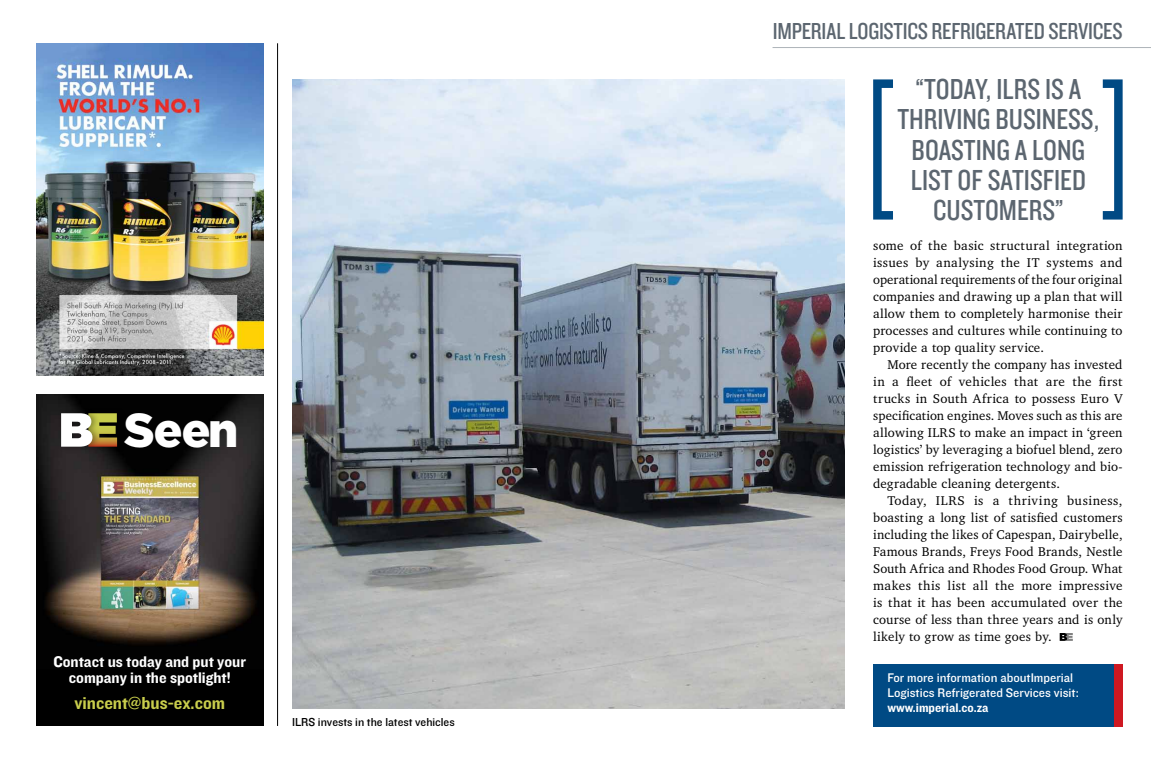
<style>
.page{position:relative;width:1151px;height:783px;background:#fff}
.page>*{position:absolute;margin:0;border:0;box-sizing:border-box;transform-origin:0 0}
.t1{font:900 47.6px "Gotham HTF";color:#fff}
.t2{font:30px/30px "Knockout HTF29 Junior Liteweight";color:#5c6670;text-align:center}
.t3{font:24px "Knockout HTF29 Junior Liteweight";letter-spacing:-.01em;color:#5c6670}
.t4{font:18px "Knockout HTF51 Middleweight";color:#c8cd4c}
.t5{font:16px/16px "Knockout HTF51 Middleweight";color:#fff;text-align:center}
.t6{font:13px/17px "Charter IT Cby BT";letter-spacing:.015em;color:#000;text-align:justify}
.t7{font:13px/15px "Knockout HTF31 Junior Middlewt";color:#fff}
.t8{font:13px "Knockout HTF51 Middleweight";color:#fff}
.t9{font:12px "Knockout HTF31 Junior Middlewt";color:#000}
</style>
<div class="page">
<img style="left:292px;top:79px;width:553px;height:629px">
<img style="left:36px;top:394px;width:227px;height:331px">
<div style="left:85px;top:407px;width:41px;height:45px;background:#000"></div>
<div style="left:58px;top:407px;width:43px;height:45px;background:#000;opacity:.35"></div>
<svg style="left:61px;top:413px;width:56px;height:33px"></svg>
<img style="left:36px;top:44px;width:227px;height:332px">
<hr style="left:277px;top:43px;width:1px;height:682px;background:#000">
<svg style="left:1060px;top:633px;width:13px;height:7px"></svg>
<div style="left:873px;top:663px;width:250px;height:63px;background:#004a84"></div>
<div style="left:1114px;top:663px;width:9px;height:63px;background:#ce1821"></div>
<hr style="left:772px;top:47px;width:379px;height:1px;background:#adb3b8">
<svg style="left:873px;top:79px;width:20px;height:140px"></svg>
<svg style="left:1103px;top:79px;width:20px;height:140px"></svg>
<h1 class="t1" style="left:124px;top:402px;width:116px">Seen</h1>
<p class="t5" style="left:53px;top:654px;width:194px">Contact us today and put your company in the spotlight!</p>
<h3 class="t4" style="left:74px;top:693px;width:152px">vincent@bus-ex.com</h3>
<p class="t9" style="left:292px;top:715px;width:7px">ILRS</p>
<p class="t9" style="left:318px;top:715px;width:138px">invests in the latest vehicles</p>
<h3 class="t3" style="left:773px;top:18px;width:351px">IMPERIAL LOGISTICS REFRIGERATED SERVICES</h3>
<h2 class="t2" style="left:897px;top:75px;width:203px">“TODAY, ILRS IS A<br>THRIVING BUSINESS,<br>BOASTING A LONG<br>LIST OF SATISFIED<br>CUSTOMERS”</h2>
<p class="t6" style="left:873px;top:236px;width:251px">some of the basic structural integration issues by analysing the IT systems and operational requirements of the four original companies and drawing up a plan that will allow them to completely harmonise their processes and cultures while continuing to provide a top quality service.</p>
<p class="t6" style="left:873px;top:355px;width:251px;text-indent:14px">More recently the company has invested in a fleet of vehicles that are the first trucks in South Africa to possess Euro V specification engines. Moves such as this are allowing ILRS to make an impact in ‘green logistics’ by leveraging a biofuel blend, zero emission refrigeration technology and bio&shy;degradable cleaning detergents.</p>
<p class="t6" style="left:873px;top:491px;width:251px;text-indent:14px">Today, ILRS is a thriving business, boasting a long list of satisfied customers including the likes of Capespan, Dairybelle, Famous Brands, Freys Food Brands, Nestle South Africa and Rhodes Food Group. What makes this list all the more impressive is that it has been accumulated over the course of less than three years and is only likely to grow as time goes by.</p>
<p class="t7" style="left:887px;top:670px;width:193px">For more information aboutImperial<br>Logistics Refrigerated Services visit:</p>
<p class="t8" style="left:887px;top:700px;width:103px">www.imperial.co.za</p>
</div>
